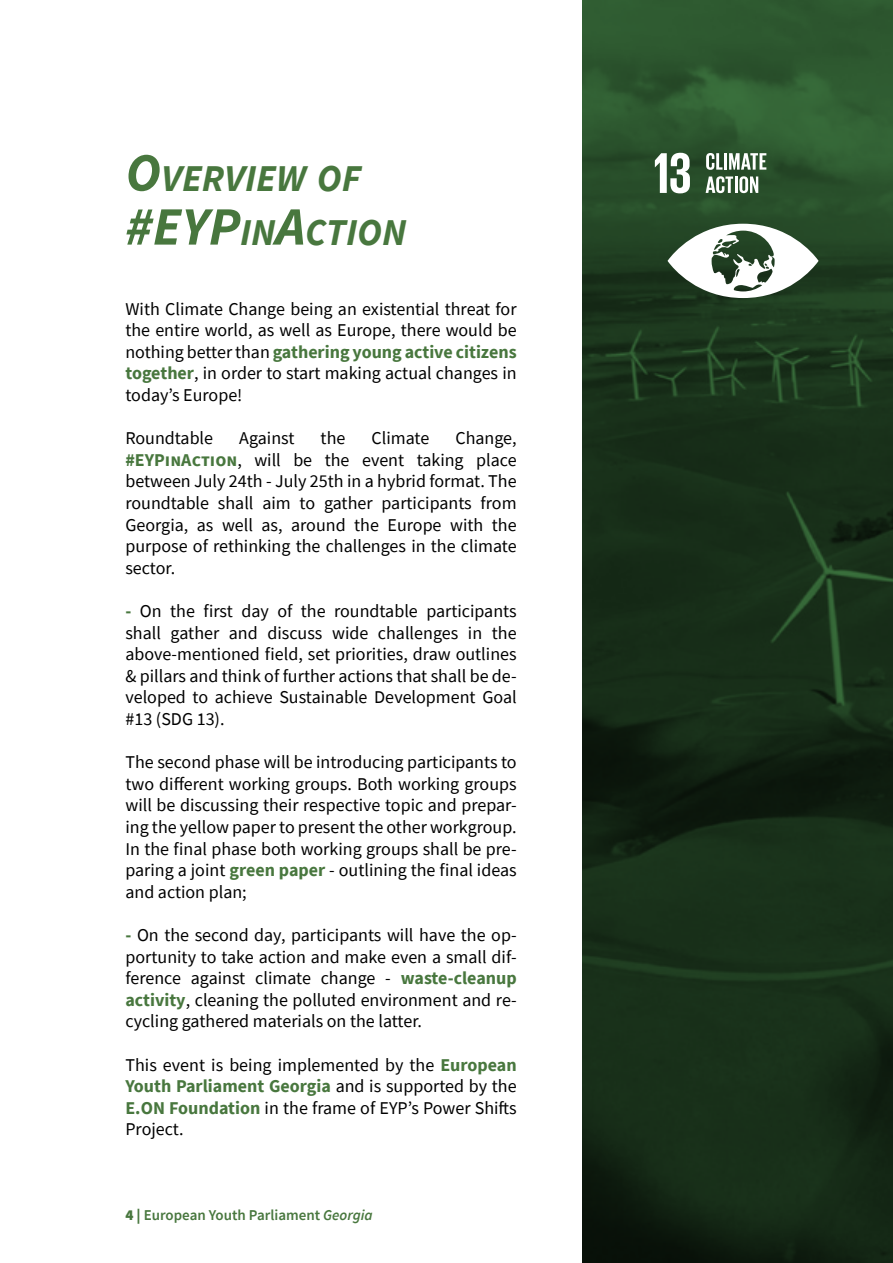
<style>
.page{position:relative;width:893px;height:1263px;background:#fff}
.page>*{position:absolute;margin:0;border:0;box-sizing:border-box;transform-origin:0 0}
.t1{font:italic 700 37.8px/54px "Source Sans Pro";color:#48773e}
.t2{font:18px/21.6px "Source Sans Pro";color:#000;text-align:justify}
.t3{font:600 15px "Source Sans Pro";color:#48773e}
.s1{font-size:54px}
.s2{font-weight:700;color:#48773e}
.s3{font-weight:900}
.s4{font-style:italic}
</style>
<div class="page">
<svg style="left:583px;top:0;width:310px;height:1263px;background:#1a341c"></svg>
<svg style="left:655px;top:153px;width:35px;height:40px"></svg>
<svg style="left:667px;top:224px;width:152px;height:74px"></svg>
<svg style="left:706px;top:153px;width:16px;height:17px"></svg>
<hr style="left:724px;top:153px;width:3px;height:17px;background:#fff">
<svg style="left:729px;top:153px;width:37px;height:17px"></svg>
<svg style="left:706px;top:176px;width:52px;height:17px"></svg>
<h1 class="t1" style="left:125px;top:150px;width:282px"><span class="s1">O</span>VERVIEW OF <span class="s1">#</span><span class="s1">EYP</span>IN<span class="s1">A</span>CTION</h1>
<p class="t2" style="left:125px;top:298px;width:393px">With Climate Change being an existential threat for the entire world, as well as Europe, there would be nothing better than <span class="s2">gathering young active citizens together</span>, in order to start making actual changes in today’s Europe!</p>
<p class="t2" style="left:125px;top:427px;width:89px">Roundtable</p>
<p class="t2" style="left:239px;top:427px;width:57px">Against</p>
<p class="t2" style="left:321px;top:427px;width:26px">the</p>
<p class="t2" style="left:371px;top:427px;width:59px">Climate</p>
<p class="t2" style="left:125px;top:427px;width:393px;text-indent:330px">Change, <span class="s2">#EYPinAction</span>, will be the event taking place between July 24th - July 25th in a hybrid format. The roundtable shall aim to gather participants from Georgia, as well as, around the Europe with the purpose of rethinking the challenges in the climate sector.</p>
<p class="t2" style="left:125px;top:600px;width:393px"><span class="s2">-</span> On the first day of the roundtable participants shall gather and discuss wide challenges in the above-mentioned field, set priorities, draw outlines &amp; pillars and think of further actions that shall be de&shy;veloped to achieve Sustainable Development Goal #13 (SDG 13).</p>
<p class="t2" style="left:125px;top:751px;width:393px">The second phase will be introducing participants to two different working groups. Both working groups will be discussing their respective topic and prepar&shy;ing the yellow paper to present the other workgroup.<br>In the final phase both working groups shall be pre&shy;paring a joint <span class="s2">green paper</span> - outlining the final ideas and action plan;</p>
<p class="t2" style="left:125px;top:924px;width:393px"><span class="s2">-</span> On the second day, participants will have the op&shy;portunity to take action and make even a small dif&shy;ference against climate change - <span class="s2">waste-cleanup activity</span>, cleaning the polluted environment and re&shy;cycling gathered materials on the latter.</p>
<p class="t2" style="left:125px;top:1054px;width:393px">This event is being implemented by the <span class="s2">European Youth Parliament Georgia</span> and is supported by the <span class="s2">E.ON Foundation</span> in the frame of EYP’s Power Shifts Project.</p>
<p class="t3" style="left:125px;top:1205px;width:249px"><span class="s3">4 |</span> European Youth Parliament <span class="s4">Georgia</span></p>
</div>
